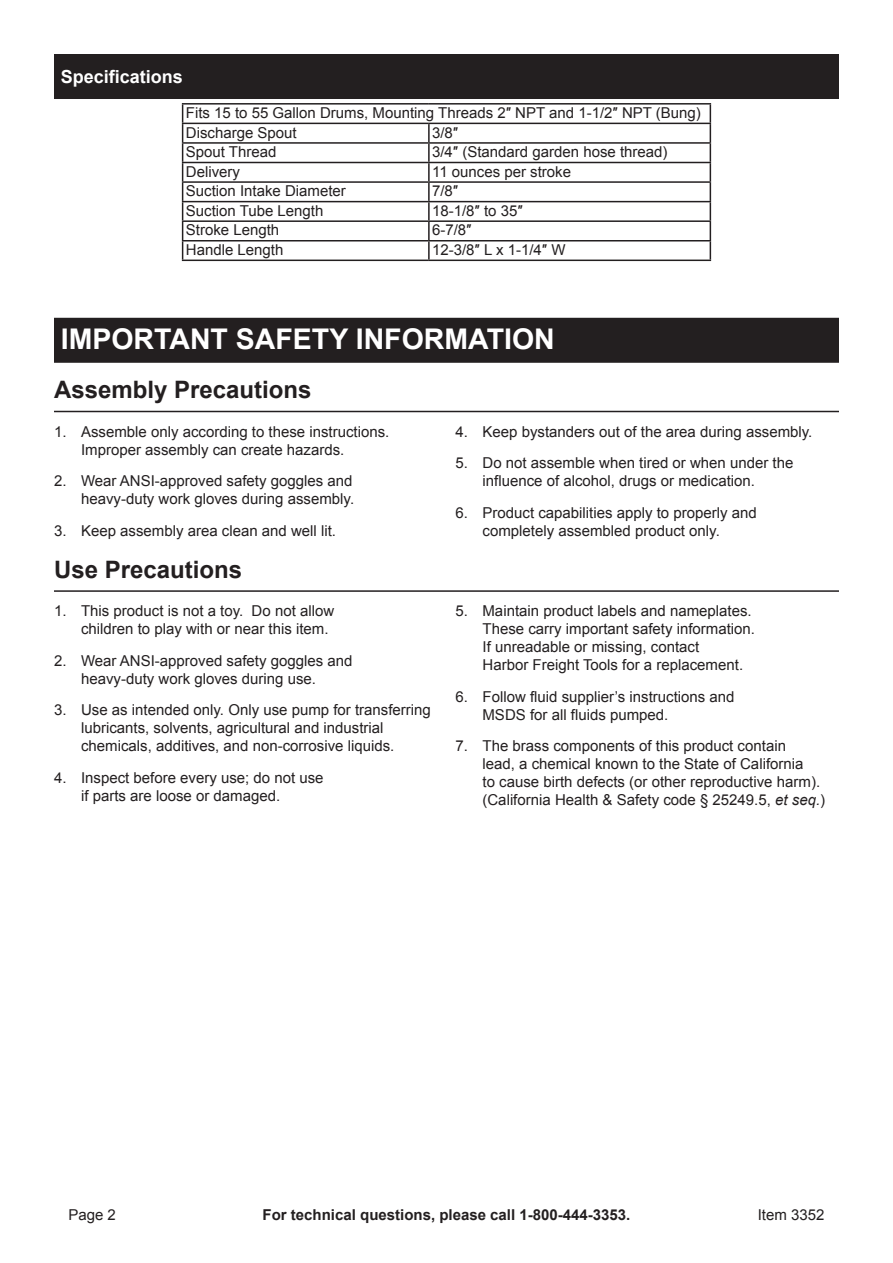
<style>
.page{position:relative;width:893px;height:1263px;background:#fff}
.page>*{position:absolute;margin:0;border:0;box-sizing:border-box;transform-origin:0 0}
.Section_Headers_0931{font:700 28.5px "Arial";color:#fff}
.Header_0931{font:700 24px "Arial";color:#231f20}
.Section_Headers_0931-2{font:700 18px "Arial";color:#fff}
.Numbered{font:15px/18px "Arial";color:#231f20}
.Table_Text{font:15px "Arial";color:#231f20}
.t1{font:700 15px "Arial";color:#231f20}
.s1{font-style:italic}
</style>
<div class="page">
<div style="left:54px;top:54px;width:785px;height:45px;background:#231f20"></div>
<div style="left:54px;top:318px;width:785px;height:45px;background:#231f20"></div>
<hr style="left:54px;top:411px;width:785px;height:1px;background:#231f20">
<hr style="left:182px;top:103px;width:247px;height:2px;background:#231f20">
<hr style="left:429px;top:103px;width:282px;height:2px;background:#231f20">
<hr style="left:182px;top:123px;width:247px;height:1px;background:#231f20">
<hr style="left:429px;top:123px;width:282px;height:1px;background:#231f20">
<hr style="left:182px;top:142px;width:247px;height:2px;background:#231f20">
<hr style="left:429px;top:142px;width:282px;height:2px;background:#231f20">
<hr style="left:182px;top:162px;width:247px;height:1px;background:#231f20">
<hr style="left:429px;top:162px;width:282px;height:1px;background:#231f20">
<hr style="left:182px;top:181px;width:247px;height:2px;background:#231f20">
<hr style="left:429px;top:181px;width:282px;height:2px;background:#231f20">
<hr style="left:182px;top:201px;width:247px;height:1px;background:#231f20">
<hr style="left:429px;top:201px;width:282px;height:1px;background:#231f20">
<hr style="left:182px;top:220px;width:247px;height:2px;background:#231f20">
<hr style="left:429px;top:220px;width:282px;height:2px;background:#231f20">
<hr style="left:182px;top:240px;width:247px;height:1px;background:#231f20">
<svg style="left:182px;top:105px;width:1px;height:155px"></svg>
<hr style="left:429px;top:240px;width:282px;height:1px;background:#231f20">
<svg style="left:428px;top:124px;width:2px;height:136px"></svg>
<svg style="left:710px;top:105px;width:1px;height:155px"></svg>
<hr style="left:182px;top:260px;width:247px;height:1px;background:#231f20">
<hr style="left:429px;top:260px;width:282px;height:1px;background:#231f20">
<hr style="left:54px;top:590px;width:785px;height:2px;background:#231f20">
<p class="Section_Headers_0931-2" style="left:61px;top:64px;width:124px">Specifications</p>
<p class="Table_Text" style="left:186px;top:103px;width:517px">Fits 15 to 55 Gallon Drums, Mounting Threads 2″ NPT and 1-1/2″ NPT (Bung)</p>
<p class="Table_Text" style="left:186px;top:122px;width:112px">Discharge Spout</p>
<p class="Table_Text" style="left:432px;top:122px;width:28px">3/8″</p>
<p class="Table_Text" style="left:186px;top:142px;width:92px">Spout Thread</p>
<p class="Table_Text" style="left:432px;top:142px;width:237px">3/4″ (Standard garden hose thread)</p>
<p class="Table_Text" style="left:186px;top:162px;width:56px">Delivery</p>
<p class="Table_Text" style="left:432px;top:162px;width:140px">11 ounces per stroke</p>
<p class="Table_Text" style="left:186px;top:181px;width:162px">Suction Intake Diameter</p>
<p class="Table_Text" style="left:432px;top:181px;width:28px">7/8″</p>
<p class="Table_Text" style="left:186px;top:201px;width:139px">Suction Tube Length</p>
<p class="Table_Text" style="left:432px;top:201px;width:92px">18-1/8″ to 35″</p>
<p class="Table_Text" style="left:186px;top:220px;width:95px">Stroke Length</p>
<p class="Table_Text" style="left:432px;top:220px;width:41px">6-7/8″</p>
<p class="Table_Text" style="left:186px;top:240px;width:99px">Handle Length</p>
<p class="Table_Text" style="left:432px;top:240px;width:135px">12-3/8″ L x 1-1/4″ W</p>
<p class="Section_Headers_0931" style="left:61px;top:320px;width:495px">IMPORTANT SAFETY INFORMATION</p>
<p class="Header_0931" style="left:54px;top:374px;width:259px">Assembly Precautions</p>
<p class="Numbered" style="left:81px;top:422px;width:310px;text-indent:-27px">1. Assemble only according to these instructions.<br>Improper assembly can create hazards.</p>
<p class="Numbered" style="left:54px;top:472px;width:302px;text-align:right">2. Wear ANSI-approved safety goggles and heavy-duty work gloves during assembly.</p>
<p class="Numbered" style="left:54px;top:521px;width:284px">3. Keep assembly area clean and well lit.</p>
<p class="Numbered" style="left:455px;top:422px;width:358px">4. Keep bystanders out of the area during assembly.</p>
<p class="Numbered" style="left:482px;top:454px;width:312px;text-indent:-27px">5. Do not assemble when tired or when under the influence of alcohol, drugs or medication.</p>
<p class="Numbered" style="left:482px;top:503px;width:276px;text-indent:-27px">6. Product capabilities apply to properly and completely assembled product only.</p>
<p class="Header_0931" style="left:54px;top:553px;width:190px">Use Precautions</p>
<p class="Numbered" style="left:81px;top:602px;width:255px;text-indent:-27px">1. This product is not a toy. Do not allow children to play with or near this item.</p>
<p class="Numbered" style="left:81px;top:651px;width:273px;text-indent:-27px">2. Wear ANSI-approved safety goggles and heavy-duty work gloves during use.</p>
<p class="Numbered" style="left:81px;top:701px;width:351px;text-indent:-27px">3. Use as intended only. Only use pump for transferring lubricants, solvents, agricultural and industrial chemicals, additives, and non-corrosive liquids.</p>
<p class="Numbered" style="left:81px;top:768px;width:244px;text-indent:-27px">4. Inspect before every use; do not use if parts are loose or damaged.</p>
<p class="Numbered" style="left:482px;top:602px;width:274px;text-indent:-27px">5. Maintain product labels and nameplates.<br>These carry important safety information.<br>If unreadable or missing, contact<br>Harbor Freight Tools for a replacement.</p>
<p class="Numbered" style="left:482px;top:687px;width:254px;text-indent:-27px">6. Follow fluid supplier’s instructions and<br>MSDS for all fluids pumped.</p>
<p class="Numbered" style="left:482px;top:737px;width:344px;text-indent:-27px">7. The brass components of this product contain<br>lead, a chemical known to the State of California<br>to cause birth defects (or other reproductive harm). (California Health &amp; Safety code § 25249.5, <span class="s1">et seq.</span>)</p>
<p class="Numbered" style="left:68px;top:1206px;width:49px">Page 2</p>
<p class="t1" style="left:263px;top:1205px;width:369px">For technical questions, please call 1-800-444-3353.</p>
<p class="Numbered" style="left:758px;top:1206px;width:68px">Item 3352</p>
</div>
